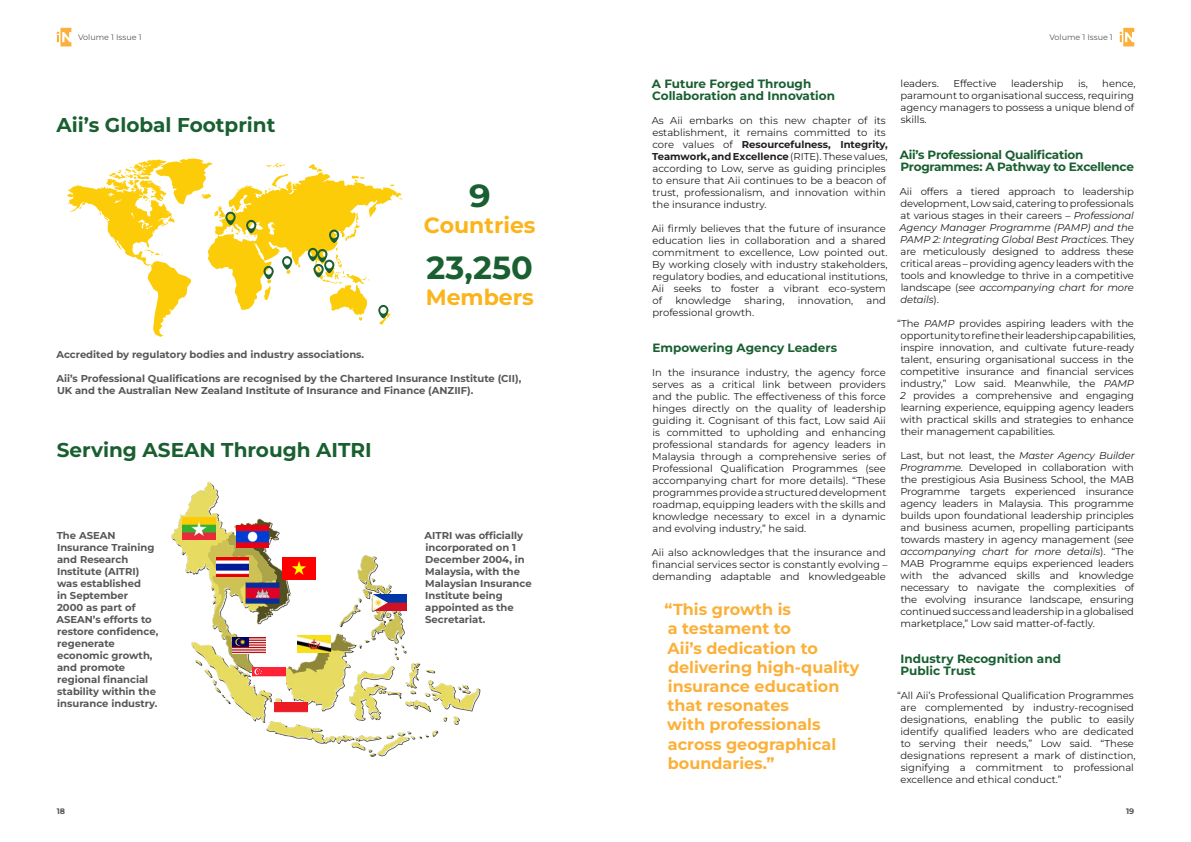
<style>
.page{position:relative;width:1191px;height:842px;background:#fff}
.page>*{position:absolute;margin:0;border:0;box-sizing:border-box;transform-origin:0 0}
.t1{font:700 32px "Montserrat";color:#195f30}
.t2{font:700 32px "Montserrat";color:#195f30;scale:1.06 1}
.t3{font:700 22px "Montserrat";color:#fbb41b}
.t4{font:700 20px "Montserrat";color:#195f30}
.t5{font:700 16px/19.2px "Montserrat";color:#fbb039}
.t6{font:700 12px/12px "Montserrat";color:#195f30}
.t7{font:700 12px/12px "Montserrat";letter-spacing:-.02em;color:#195f30}
.t8{font:10px/12px "Montserrat";color:#231f20}
.t9{font:700 10px/12px "Montserrat";color:#57585a}
.t10{font:8px "Montserrat";color:#57585a}
.t11{font:700 8px "Montserrat";color:#57585a}
.s1{font-weight:700}
.s2{font-style:italic}
</style>
<div class="page">
<svg style="left:57px;top:28px;width:14px;height:18px"></svg>
<svg style="left:1119px;top:28px;width:15px;height:18px"></svg>
<svg style="left:67px;top:158px;width:335px;height:179px"></svg>
<svg style="left:263px;top:266px;width:11px;height:18px"></svg>
<svg style="left:282px;top:256px;width:10px;height:18px"></svg>
<svg style="left:246px;top:220px;width:10px;height:13px"></svg>
<svg style="left:225px;top:212px;width:11px;height:13px"></svg>
<svg style="left:378px;top:305px;width:10px;height:13px"></svg>
<svg style="left:308px;top:230px;width:31px;height:47px"></svg>
<img style="left:171px;top:481px;width:310px;height:276px">
<img style="left:297px;top:636px;width:33px;height:16px">
<img style="left:232px;top:637px;width:33px;height:17px">
<img style="left:253px;top:667px;width:32px;height:17px">
<img style="left:274px;top:702px;width:33px;height:20px">
<img style="left:216px;top:557px;width:33px;height:19px">
<img style="left:283px;top:558px;width:32px;height:21px">
<img style="left:246px;top:576px;width:33px;height:33px">
<img style="left:237px;top:526px;width:32px;height:21px">
<img style="left:374px;top:594px;width:32px;height:17px">
<img style="left:182px;top:517px;width:34px;height:22px">
<p class="t10" style="left:78px;top:32px;width:65px">Volume 1 Issue 1</p>
<p class="t4" style="left:56px;top:112px;width:220px">Aii’s Global Footprint</p>
<p class="t2" style="left:469px;top:174px;width:22px">9</p>
<p class="t3" style="left:424px;top:211px;width:113px">Countries</p>
<p class="t1" style="left:426px;top:246px;width:108px">23,250</p>
<p class="t3" style="left:426px;top:283px;width:110px">Members</p>
<p class="t9" style="left:56px;top:348px;width:309px">Accredited by regulatory bodies and industry associations.</p>
<p class="t9" style="left:56px;top:372px;width:466px">Aii’s Professional Qualifications are recognised by the Chartered Insurance Institute (CII),<br>UK and the Australian New Zealand Institute of Insurance and Finance (ANZIIF).</p>
<p class="t4" style="left:57px;top:437px;width:316px">Serving ASEAN Through AITRI</p>
<p class="t9" style="left:56px;top:529px;width:103px">The ASEAN<br>Insurance Training and Research<br>Institute (AITRI) was established<br>in September<br>2000 as part of<br>ASEAN’s efforts to restore confidence, regenerate economic growth, and promote regional financial stability within the insurance industry.</p>
<p class="t9" style="left:424px;top:529px;width:109px">AITRI was officially incorporated on 1<br>December 2004, in<br>Malaysia, with the<br>Malaysian Insurance<br>Institute being appointed as the<br>Secretariat.</p>
<p class="t10" style="left:1049px;top:32px;width:65px">Volume 1 Issue 1</p>
<p class="t6" style="left:652px;top:78px;width:185px">A Future Forged Through<br>Collaboration and Innovation</p>
<p class="t8" style="left:652px;top:114px;width:238px">As Aii embarks on this new chapter of its establishment, it remains committed to its core values of <span class="s1">Resourcefulness, Integrity, Teamwork, and Excellence</span> (RITE). These values, according to Low, serve as guiding principles to ensure that Aii continues to be a beacon of trust, professionalism, and innovation within the insurance industry.</p>
<p class="t8" style="left:652px;top:222px;width:237px">Aii firmly believes that the future of insurance education lies in collaboration and a shared commitment to excellence, Low pointed out.<br>By working closely with industry stakeholders, regulatory bodies, and educational institutions, Aii seeks to foster a vibrant eco-system of</p>
<p class="t8" style="left:675px;top:294px;width:57px">knowledge</p>
<p class="t8" style="left:744px;top:294px;width:41px">sharing,</p>
<p class="t8" style="left:798px;top:294px;width:57px">innovation,</p>
<p class="t8" style="left:866px;top:294px;width:21px">and</p>
<p class="t8" style="left:652px;top:306px;width:103px">professional growth.</p>
<p class="t6" style="left:652px;top:342px;width:186px">Empowering Agency Leaders</p>
<p class="t8" style="left:652px;top:366px;width:236px;text-align:justify">In the insurance industry, the agency force serves as a critical link between providers and the public. The effectiveness of this force hinges directly on the quality of leadership guiding it. Cognisant of this fact, Low said Aii is committed to upholding and enhancing professional standards for agency leaders in Malaysia through a comprehensive series of Professional Qualification Programmes (see accompanying chart for more details). “These programmes provide a structured development roadmap, equipping leaders with the skills and knowledge necessary to excel in a dynamic and evolving industry,” he said.</p>
<p class="t8" style="left:652px;top:546px;width:237px">Aii also acknowledges that the insurance and financial services sector is constantly evolving –</p>
<p class="t8" style="left:652px;top:570px;width:235px">demanding adaptable and knowledgeable</p>
<p class="t5" style="left:664px;top:599px;width:196px">“This growth is<br>a testament to<br>Aii’s dedication to delivering high-quality insurance education that resonates<br>with professionals across geographical boundaries.”</p>
<p class="t8" style="left:900px;top:78px;width:40px">leaders.</p>
<p class="t8" style="left:953px;top:78px;width:45px">Effective</p>
<p class="t8" style="left:1011px;top:78px;width:54px">leadership</p>
<p class="t8" style="left:1078px;top:78px;width:11px">is,</p>
<p class="t8" style="left:900px;top:78px;width:236px;text-indent:202px">hence, paramount to organisational success, requiring agency managers to possess a unique blend of skills.</p>
<p class="t7" style="left:900px;top:149px;width:236px">Aii’s Professional Qualification<br>Programmes: A Pathway to Excellence</p>
<p class="t8" style="left:899px;top:186px;width:236px;text-align:justify">Aii offers a tiered approach to leadership development, Low said, catering to professionals at various stages in their careers – <span class="s2">Professional Agency Manager Programme (PAMP) and the PAMP 2: Integrating Global Best Practices</span>. They are meticulously designed to address these critical areas – providing agency leaders with the tools and knowledge to thrive in a competitive landscape (<span class="s2">see accompanying chart for more details</span>).</p>
<p class="t8" style="left:897px;top:318px;width:240px">“The <span class="s2">PAMP</span> provides aspiring leaders with the opportunity to refine their leadership capabilities, inspire innovation, and cultivate future-ready talent, ensuring organisational success in the competitive insurance and financial services industry,” Low said. Meanwhile, the <span class="s2">PAMP 2</span> provides a comprehensive and engaging learning experience, equipping agency leaders with practical skills and strategies to enhance their management capabilities.</p>
<p class="t8" style="left:900px;top:450px;width:236px;text-align:justify">Last, but not least, the <span class="s2">Master Agency Builder Programme.</span> Developed in collaboration with the prestigious Asia Business School, the MAB Programme targets experienced insurance agency leaders in Malaysia. This programme builds upon foundational leadership principles and business acumen, propelling participants towards mastery in agency management (<span class="s2">see accompanying chart for more details</span>). “The MAB Programme equips experienced leaders with the advanced skills and knowledge necessary to navigate the complexities of the evolving insurance landscape, ensuring continued success and leadership in a globalised marketplace,” Low said matter-of-factly.</p>
<p class="t6" style="left:900px;top:653px;width:162px">Industry Recognition and</p>
<p class="t6" style="left:900px;top:665px;width:77px">Public Trust</p>
<p class="t8" style="left:900px;top:690px;width:236px;text-indent:-3px">“All Aii’s Professional Qualification Programmes are complemented by industry-recognised designations, enabling the public to easily identify qualified leaders who are dedicated to serving their needs,” Low said. “These designations represent a mark of distinction, signifying a commitment to professional excellence and ethical conduct.”</p>
<p class="t11" style="left:57px;top:806px;width:10px">18</p>
<p class="t11" style="left:1126px;top:806px;width:10px">19</p>
</div>
